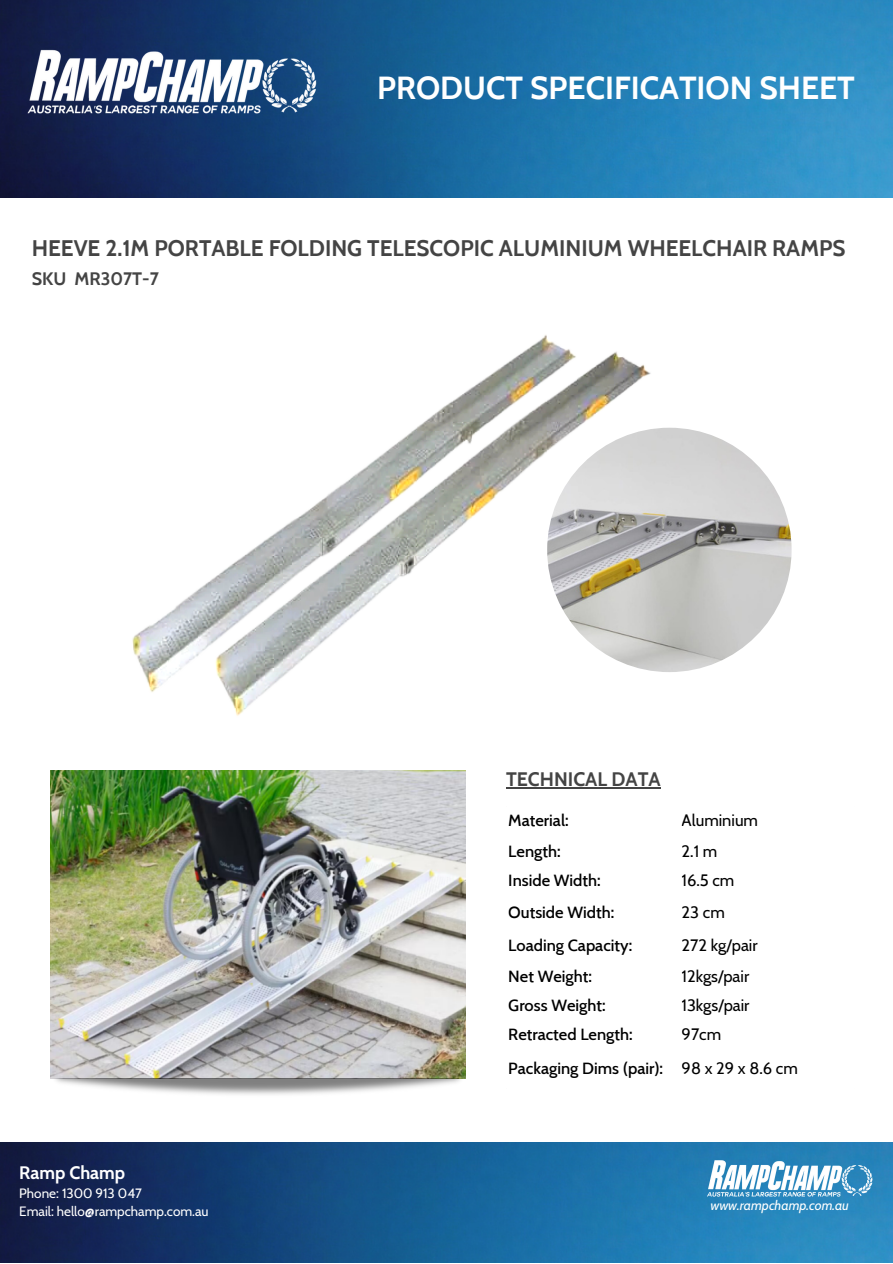
<style>
.page{position:relative;width:893px;height:1264px;background:#fff}
.page>*{position:absolute;margin:0;border:0;box-sizing:border-box;transform-origin:0 0}
.t1{font:700 31.8px "Cabin";color:#fff}
.t2{font:700 22.5px "Cabin";color:#444}
.t3{font:700 19.5px "Cabin";color:#444}
.t4{font:700 18px "Cabin";color:#444}
.t5{font:700 18px "Cabin";color:#fff}
.t6{font:500 16.5px/33.8px "Cabin";color:#000}
.t7{font:16.5px "Cabin";color:#000}
.t8{font:13.5px/18px "Cabin";color:#fff}
.t9{font:italic 13.5px "Cabin";color:#fff}
.s1{font-weight:400}
</style>
<div class="page">
<img style="left:50px;top:770px;width:415px;height:325px">
<img style="left:0;top:0;width:892px;height:198px">
<img style="left:19px;top:35px;width:312px;height:100px">
<img style="left:0;top:1142px;width:892px;height:120px">
<img style="left:702px;top:1151px;width:178px;height:57px">
<img style="left:132px;top:335px;width:539px;height:381px">
<img style="left:547px;top:428px;width:244px;height:244px;border-radius:50%">
<hr style="left:506px;top:787px;width:154px;height:1px;background:#444">
<h1 class="t1" style="left:377px;top:68px;width:479px">PRODUCT SPECIFICATION SHEET</h1>
<h2 class="t2" style="left:32px;top:234px;width:815px">HEEVE 2.1M PORTABLE FOLDING TELESCOPIC ALUMINIUM WHEELCHAIR RAMPS</h2>
<p class="t4" style="left:32px;top:268px;width:129px">SKU MR307T-7</p>
<p class="t5" style="left:19px;top:1161px;width:107px">Ramp Champ</p>
<p class="t8" style="left:19px;top:1184px;width:191px">Phone: 1300 913 047<br>Email: hello@rampchamp.com.au</p>
<p class="t3" style="left:506px;top:767px;width:156px">TECHNICAL DATA</p>
<p class="t6" style="left:508px;top:803px;width:62px">Material:</p>
<p class="t7" style="left:681px;top:810px;width:78px">Aluminium</p>
<p class="t6" style="left:508px;top:833px;width:54px">Length:</p>
<p class="t7" style="left:681px;top:840px;width:37px">2.1 m</p>
<p class="t6" style="left:508px;top:863px;width:94px">Inside Width:</p>
<p class="t7" style="left:681px;top:870px;width:54px">16.5 cm</p>
<p class="t6" style="left:508px;top:895px;width:107px">Outside Width:</p>
<p class="t7" style="left:681px;top:901px;width:45px">23 cm</p>
<p class="t6" style="left:508px;top:928px;width:125px">Loading Capacity:</p>
<p class="t7" style="left:681px;top:934px;width:77px">272 kg/pair</p>
<p class="t6" style="left:508px;top:959px;width:85px">Net Weight:</p>
<p class="t7" style="left:681px;top:965px;width:69px">12kgs/pair</p>
<p class="t6" style="left:508px;top:988px;width:99px">Gross Weight:</p>
<p class="t7" style="left:681px;top:995px;width:69px">13kgs/pair</p>
<p class="t6" style="left:508px;top:1017px;width:126px">Retracted Length:</p>
<p class="t6" style="left:508px;top:1017px;width:291px;text-indent:173px"><span class="s1">97cm<br></span>Packaging Dims (pair): <span class="s1">98 x 29 x 8.6 cm</span></p>
<p class="t9" style="left:710px;top:1197px;width:140px">www.rampchamp.com.au</p>
</div>
